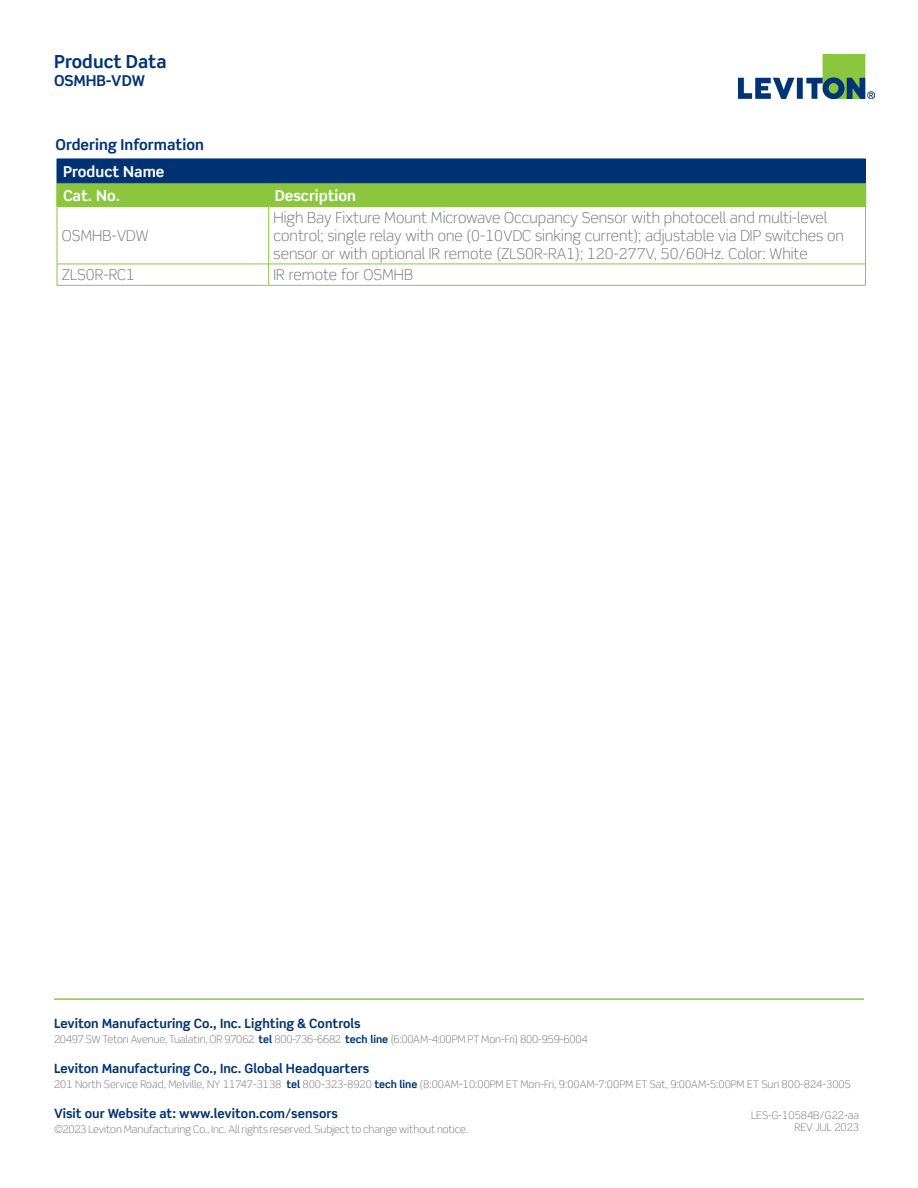
<style>
.page{position:relative;width:918px;height:1188px;background:#fff}
.page>*{position:absolute;margin:0;border:0;box-sizing:border-box;transform-origin:0 0}
.t1{font:700 18px "Scene Std";color:#013374}
.Body_Copy{font:300 15px/18px "Scene Std";color:#6f7275}
.Captions{font:700 15px "Scene Std";color:#fff}
.Part_No__Header{font:700 15px "Scene Std";color:#013374}
.Captions-2{font:700 15px "Scene Std";color:#013374}
.t2{font:700 12.75px "Scene Std";color:#013374}
.t3{font:300 10.5px "Scene Std";letter-spacing:-.005em;color:#6f7275}
.t4{font:300 10.5px "Scene Std";color:#707276}
.s1{font-weight:700;color:#013374}
</style>
<div class="page">
<img style="left:738px;top:54px;width:136px;height:44px">
<hr style="left:54px;top:998px;width:810px;height:2px;background:#8bc63e">
<hr style="left:56px;top:183px;width:2px;height:23px;background:#8bc63e">
<svg style="left:57px;top:159px;width:809px;height:47px;background:#457b59"></svg>
<hr style="left:57px;top:182px;width:212px;height:1px;background:#013374">
<hr style="left:269px;top:182px;width:597px;height:1px;background:#013374">
<hr style="left:57px;top:206px;width:212px;height:1px;background:#8bc63e">
<hr style="left:57px;top:207px;width:1px;height:57px;background:#8bc63e">
<hr style="left:269px;top:206px;width:597px;height:1px;background:#8bc63e">
<hr style="left:268px;top:207px;width:1px;height:57px;background:#8bc63e">
<hr style="left:865px;top:207px;width:1px;height:57px;background:#8bc63e">
<hr style="left:57px;top:264px;width:212px;height:1px;background:#8bc63e">
<svg style="left:57px;top:264px;width:1px;height:21px"></svg>
<hr style="left:269px;top:264px;width:597px;height:1px;background:#8bc63e">
<svg style="left:268px;top:264px;width:1px;height:21px"></svg>
<svg style="left:865px;top:264px;width:1px;height:21px"></svg>
<hr style="left:57px;top:285px;width:212px;height:1px;background:#8bc63e">
<hr style="left:269px;top:285px;width:597px;height:1px;background:#8bc63e">
<p class="t1" style="left:54px;top:50px;width:114px">Product Data</p>
<p class="Captions-2" style="left:54px;top:71px;width:93px">OSMHB-VDW</p>
<p class="Part_No__Header" style="left:56px;top:136px;width:150px">Ordering Information</p>
<p class="Captions" style="left:63px;top:162px;width:103px">Product Name</p>
<p class="Captions" style="left:63px;top:186px;width:59px">Cat. No.</p>
<p class="Captions" style="left:275px;top:186px;width:83px">Description</p>
<p class="Body_Copy" style="left:62px;top:227px;width:88px">OSMHB-VDW</p>
<p class="Body_Copy" style="left:274px;top:209px;width:572px">High Bay Fixture Mount Microwave Occupancy Sensor with photocell and multi-level control; single relay with one (0-10VDC sinking current); adjustable via DIP switches on sensor or with optional IR remote (ZLS0R-RA1); 120-277V, 50/60Hz. Color: White</p>
<p class="Body_Copy" style="left:62px;top:266px;width:75px">ZLS0R-RC1</p>
<p class="Body_Copy" style="left:274px;top:266px;width:141px">IR remote for OSMHB</p>
<p class="t2" style="left:54px;top:1016px;width:308px">Leviton Manufacturing Co., Inc. Lighting &amp; Controls</p>
<p class="t3" style="left:54px;top:1033px;width:535px">20497 SW Teton Avenue, Tualatin, OR 97062 <span class="s1">tel</span> 800-736-6682 <span class="s1">tech line</span> (6:00AM-4:00PM PT Mon-Fri) 800-959-6004</p>
<p class="t2" style="left:54px;top:1061px;width:317px">Leviton Manufacturing Co., Inc. Global Headquarters</p>
<p class="t4" style="left:54px;top:1078px;width:799px">201 North Service Road, Melville, NY 11747-3138 <span class="s1">tel</span> 800-323-8920 <span class="s1">tech line</span> (8:00AM-10:00PM ET Mon-Fri, 9:00AM-7:00PM ET Sat, 9:00AM-5:00PM ET Sun 800-824-3005</p>
<p class="t2" style="left:54px;top:1106px;width:286px">Visit our Website at: www.leviton.com/sensors</p>
<p class="t3" style="left:54px;top:1123px;width:416px">©2023 Leviton Manufacturing Co., Inc. All rights reserved. Subject to change without notice.</p>
<p class="t3" style="left:751px;top:1108px;width:109px">LES-G-10584B/G22-aa</p>
<p class="t3" style="left:794px;top:1121px;width:66px">REV JUL 2023</p>
</div>
